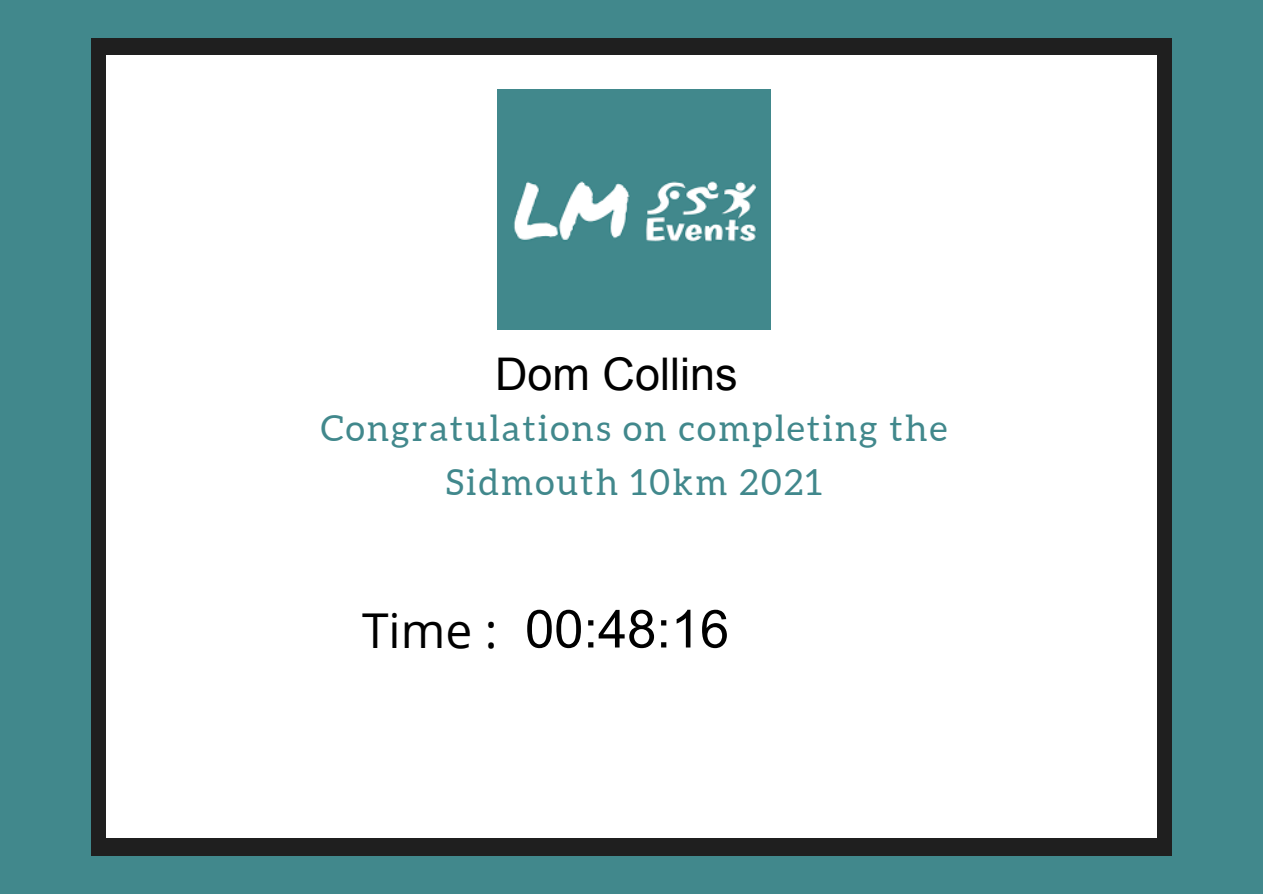
<style>
.page{position:relative;width:1263px;height:894px;background:#fff}
.page>*{position:absolute;margin:0;border:0;box-sizing:border-box;transform-origin:0 0}
.t1{font:52.5px "Arial";color:#000}
.t2{font:48px "Open Sans";color:#000}
.t3{font:45px "Arial";color:#000}
.t4{font:36px/54px "Aleo";letter-spacing:.06em;color:#41888c;text-align:center}
</style>
<div class="page">
<div style="left:0;top:0;width:1263px;height:893px;background:#41888c"></div>
<div style="left:91px;top:39px;width:1081px;height:815px;background:#1f1f1f"></div>
<div style="left:106px;top:55px;width:1050px;height:782px;background:#fff"></div>
<img style="left:497px;top:89px;width:273px;height:240px">
<p class="t3" style="left:495px;top:349px;width:244px">Dom Collins</p>
<p class="t4" style="left:321px;top:401px;width:628px">Congratulations on completing the<br>Sidmouth 10km 2021</p>
<p class="t2" style="left:362px;top:596px;width:137px">Time :</p>
<h1 class="t1" style="left:525px;top:599px;width:206px">00:48:16</h1>
</div>
